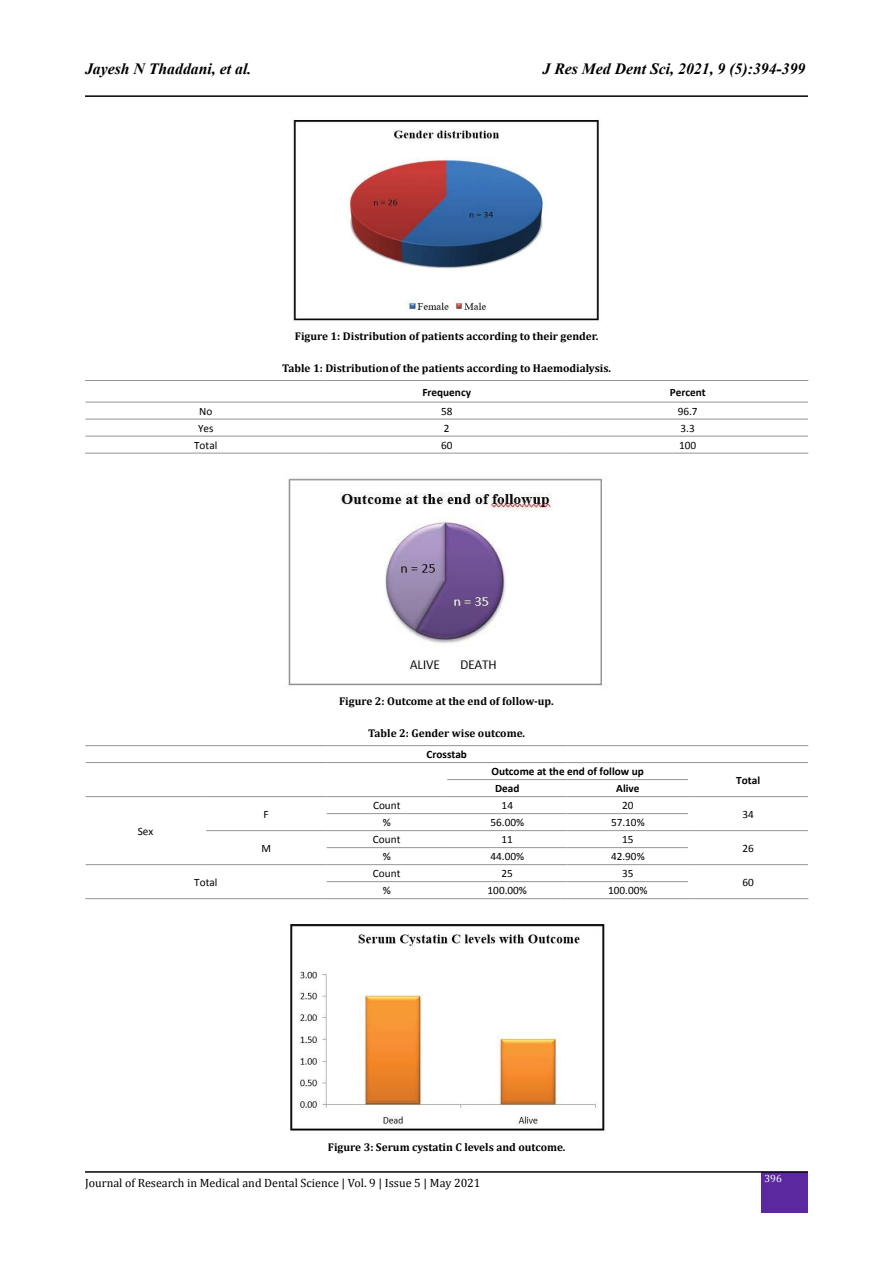
<style>
.page{position:relative;width:893px;height:1263px;background:#fff}
.page>*{position:absolute;margin:0;border:0;box-sizing:border-box;transform-origin:0 0}
.t1{font:italic 700 15.75px "Times New Roman";color:#000}
.t2{font:12px "Cambria";color:#000}
.t3{font:700 11.25px "Cambria";color:#000}
.t4{font:11.25px "Calibri";color:#000}
.t5{font:700 11.25px "Calibri";color:#000}
.t6{font:10.5px "Cambria";color:#fff}
</style>
<div class="page">
<hr style="left:85px;top:95px;width:723px;height:2px;background:#000">
<div style="left:762px;top:1172px;width:46px;height:41px;background:#5b289f"></div>
<hr style="left:85px;top:1171px;width:723px;height:2px;background:#000">
<img style="left:293px;top:120px;width:306px;height:201px">
<img style="left:288px;top:478px;width:318px;height:208px">
<img style="left:290px;top:924px;width:315px;height:209px">
<hr style="left:85px;top:380px;width:241px;height:1px;background:#939598">
<hr style="left:326px;top:380px;width:241px;height:1px;background:#939598">
<hr style="left:567px;top:380px;width:241px;height:1px;background:#939598">
<hr style="left:85px;top:402px;width:241px;height:1px;background:#939598">
<hr style="left:326px;top:402px;width:241px;height:1px;background:#939598">
<hr style="left:567px;top:402px;width:241px;height:1px;background:#939598">
<hr style="left:85px;top:419px;width:241px;height:1px;background:#939598">
<hr style="left:326px;top:419px;width:241px;height:1px;background:#939598">
<hr style="left:567px;top:419px;width:241px;height:1px;background:#939598">
<hr style="left:85px;top:436px;width:241px;height:1px;background:#939598">
<hr style="left:326px;top:436px;width:241px;height:1px;background:#939598">
<hr style="left:567px;top:436px;width:241px;height:1px;background:#939598">
<hr style="left:85px;top:453px;width:241px;height:1px;background:#939598">
<hr style="left:326px;top:453px;width:241px;height:1px;background:#939598">
<hr style="left:567px;top:453px;width:241px;height:1px;background:#939598">
<hr style="left:85px;top:745px;width:121px;height:1px;background:#939598">
<hr style="left:206px;top:745px;width:120px;height:1px;background:#939598">
<hr style="left:326px;top:745px;width:121px;height:1px;background:#939598">
<hr style="left:447px;top:745px;width:121px;height:1px;background:#939598">
<hr style="left:568px;top:745px;width:120px;height:1px;background:#939598">
<hr style="left:688px;top:745px;width:120px;height:1px;background:#939598">
<hr style="left:86px;top:762px;width:120px;height:1px;background:#939598">
<hr style="left:206px;top:762px;width:120px;height:1px;background:#939598">
<hr style="left:326px;top:762px;width:121px;height:1px;background:#939598">
<hr style="left:447px;top:762px;width:121px;height:1px;background:#939598">
<hr style="left:568px;top:762px;width:120px;height:1px;background:#939598">
<hr style="left:688px;top:762px;width:120px;height:1px;background:#939598">
<hr style="left:447px;top:779px;width:121px;height:1px;background:#939598">
<hr style="left:568px;top:779px;width:120px;height:1px;background:#939598">
<hr style="left:86px;top:796px;width:120px;height:1px;background:#939598">
<hr style="left:206px;top:796px;width:120px;height:1px;background:#939598">
<hr style="left:326px;top:796px;width:121px;height:1px;background:#939598">
<hr style="left:447px;top:796px;width:121px;height:1px;background:#939598">
<hr style="left:568px;top:796px;width:120px;height:1px;background:#939598">
<hr style="left:688px;top:796px;width:120px;height:1px;background:#939598">
<hr style="left:327px;top:813px;width:120px;height:1px;background:#939598">
<hr style="left:447px;top:813px;width:121px;height:1px;background:#939598">
<hr style="left:568px;top:813px;width:120px;height:1px;background:#939598">
<hr style="left:206px;top:830px;width:120px;height:1px;background:#939598">
<hr style="left:326px;top:830px;width:121px;height:1px;background:#939598">
<hr style="left:447px;top:830px;width:121px;height:1px;background:#939598">
<hr style="left:568px;top:830px;width:120px;height:1px;background:#939598">
<hr style="left:688px;top:830px;width:120px;height:1px;background:#939598">
<hr style="left:327px;top:847px;width:120px;height:1px;background:#939598">
<hr style="left:447px;top:847px;width:121px;height:1px;background:#939598">
<hr style="left:568px;top:847px;width:120px;height:1px;background:#939598">
<hr style="left:86px;top:864px;width:120px;height:1px;background:#939598">
<hr style="left:206px;top:864px;width:120px;height:1px;background:#939598">
<hr style="left:326px;top:864px;width:121px;height:1px;background:#939598">
<hr style="left:447px;top:864px;width:121px;height:1px;background:#939598">
<hr style="left:568px;top:864px;width:120px;height:1px;background:#939598">
<hr style="left:688px;top:864px;width:120px;height:1px;background:#939598">
<hr style="left:327px;top:881px;width:120px;height:1px;background:#939598">
<hr style="left:447px;top:881px;width:121px;height:1px;background:#939598">
<hr style="left:568px;top:881px;width:120px;height:1px;background:#939598">
<hr style="left:85px;top:898px;width:121px;height:1px;background:#939598">
<hr style="left:206px;top:898px;width:120px;height:1px;background:#939598">
<hr style="left:326px;top:898px;width:121px;height:1px;background:#939598">
<hr style="left:447px;top:898px;width:121px;height:1px;background:#939598">
<hr style="left:568px;top:898px;width:120px;height:1px;background:#939598">
<hr style="left:688px;top:898px;width:120px;height:1px;background:#939598">
<h1 class="t1" style="left:85px;top:58px;width:168px">Jayesh N Thaddani, et al.</h1>
<h1 class="t1" style="left:543px;top:58px;width:264px">J Res Med Dent Sci, 2021, 9 (5):394-399</h1>
<p class="t3" style="left:295px;top:328px;width:305px">Figure 1: Distribution of patients according to their gender.</p>
<p class="t3" style="left:282px;top:360px;width:331px">Table 1: Distributionof the patients according to Haemodialysis.</p>
<p class="t5" style="left:422px;top:385px;width:50px">Frequency</p>
<p class="t5" style="left:670px;top:385px;width:37px">Percent</p>
<p class="t4" style="left:199px;top:404px;width:15px">No</p>
<p class="t4" style="left:441px;top:404px;width:13px">58</p>
<p class="t4" style="left:678px;top:404px;width:21px">96.7</p>
<p class="t4" style="left:198px;top:421px;width:17px">Yes</p>
<p class="t4" style="left:444px;top:421px;width:7px">2</p>
<p class="t4" style="left:681px;top:421px;width:16px">3.3</p>
<p class="t4" style="left:194px;top:438px;width:25px">Total</p>
<p class="t4" style="left:441px;top:438px;width:13px">60</p>
<p class="t4" style="left:679px;top:438px;width:19px">100</p>
<p class="t3" style="left:339px;top:693px;width:216px">Figure 2: Outcome at the end of follow-up.</p>
<p class="t3" style="left:368px;top:725px;width:158px">Table 2: Gender wise outcome.</p>
<p class="t4" style="left:138px;top:824px;width:17px">Sex</p>
<p class="t4" style="left:194px;top:875px;width:25px">Total</p>
<p class="t4" style="left:264px;top:807px;width:7px">F</p>
<p class="t4" style="left:261px;top:841px;width:11px">M</p>
<p class="t5" style="left:427px;top:747px;width:42px">Crosstab</p>
<p class="t5" style="left:491px;top:764px;width:154px">Outcome at the end of follow up</p>
<p class="t5" style="left:495px;top:781px;width:26px">Dead</p>
<p class="t5" style="left:616px;top:781px;width:25px">Alive</p>
<p class="t4" style="left:373px;top:798px;width:29px">Count</p>
<p class="t4" style="left:502px;top:798px;width:13px">14</p>
<p class="t4" style="left:622px;top:798px;width:13px">20</p>
<p class="t4" style="left:383px;top:815px;width:10px">%</p>
<p class="t4" style="left:490px;top:815px;width:35px">56.00%</p>
<p class="t4" style="left:611px;top:815px;width:35px">57.10%</p>
<p class="t4" style="left:373px;top:832px;width:29px">Count</p>
<p class="t4" style="left:502px;top:832px;width:13px">11</p>
<p class="t4" style="left:622px;top:832px;width:13px">15</p>
<p class="t4" style="left:383px;top:849px;width:10px">%</p>
<p class="t4" style="left:490px;top:849px;width:35px">44.00%</p>
<p class="t4" style="left:611px;top:849px;width:35px">42.90%</p>
<p class="t4" style="left:373px;top:866px;width:29px">Count</p>
<p class="t4" style="left:502px;top:866px;width:13px">25</p>
<p class="t4" style="left:622px;top:866px;width:13px">35</p>
<p class="t4" style="left:383px;top:883px;width:10px">%</p>
<p class="t4" style="left:488px;top:883px;width:41px">100.00%</p>
<p class="t4" style="left:608px;top:883px;width:41px">100.00%</p>
<p class="t5" style="left:736px;top:773px;width:25px">Total</p>
<p class="t4" style="left:742px;top:807px;width:13px">34</p>
<p class="t4" style="left:742px;top:841px;width:13px">26</p>
<p class="t4" style="left:742px;top:875px;width:13px">60</p>
<p class="t3" style="left:328px;top:1139px;width:239px">Figure 3: Serum cystatin C levels and outcome.</p>
<p class="t2" style="left:85px;top:1176px;width:397px">Journal of Research in Medical and Dental Science | Vol. 9 | Issue 5 | May 2021</p>
<p class="t6" style="left:764px;top:1172px;width:19px">396</p>
</div>
